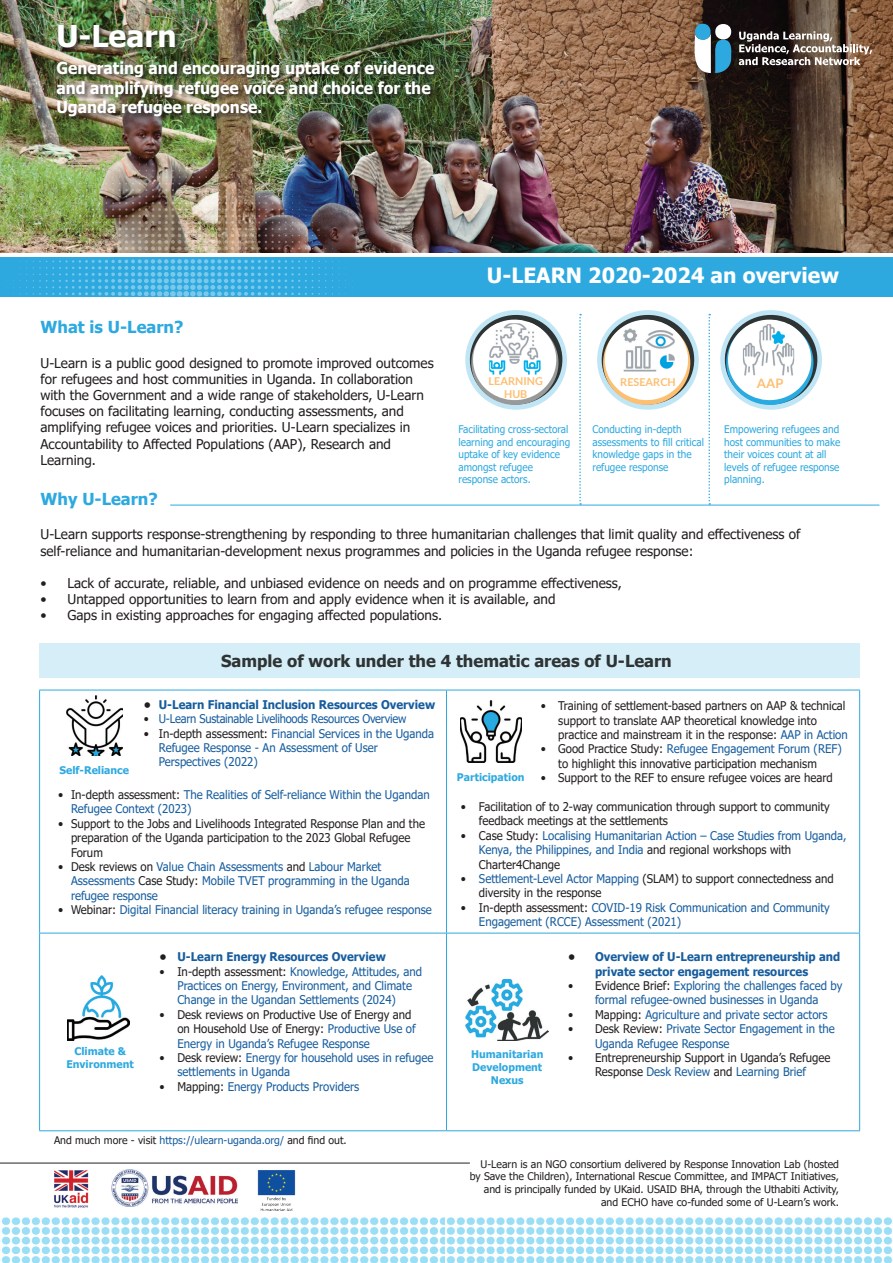
<style>
.page{position:relative;width:893px;height:1263px;background:#fff}
.page>*{position:absolute;margin:0;border:0;box-sizing:border-box;transform-origin:0 0}
.t1{font:700 30px "Tahoma";color:#fff}
.t2{font:700 21px "Tahoma";color:#fff}
.t3{font:700 16.5px/19.8px "Tahoma";color:#fff;scale:.95 1}
.t4{font:700 16.5px "Tahoma";color:#2e3333}
.t5{font:700 16.5px "Tahoma";color:#2ea9e0}
.t6{font:13.5px/16.2px "Tahoma";color:#231f20}
.t7{font:700 13.05px "Lato";color:#fdbf72}
.t8{font:12px/14.4px "Tahoma";color:#175d9e;scale:.95 1}
.t9{font:12px/14.4px "Tahoma";color:#231f20;scale:.95 1}
.t10{font:700 12px/14.4px "Tahoma";color:#175d9e;text-align:center;scale:.95 1}
.t11{font:12px "Tahoma";letter-spacing:-.02em;color:#175d9e;scale:.93 1}
.t12{font:700 10.8px/13px "Lato";color:#fdbf72;text-align:center}
.t13{font:10.5px/12.6px "Tahoma";color:#231f20;text-align:right}
.t14{font:10.5px/12.6px "Tahoma";color:#2ea9e0;scale:.95 1}
.t15{font:700 10.5px/12.6px "Tahoma";color:#2ea9e0;text-align:center}
.s1{color:#231f20}
.s2{color:#175d9e}
</style>
<div class="page">
<img style="left:0;top:0;width:893px;height:252px">
<div style="left:0;top:257px;width:893px;height:39px;background:#2ea9e0"></div>
<div style="left:39px;top:643px;width:821px;height:34px;background:#d6eef8"></div>
<svg style="left:7px;top:242px;width:7px;height:7px"></svg>
<svg style="left:346px;top:242px;width:7px;height:7px"></svg>
<img style="left:20px;top:157px;width:313px;height:140px">
<svg style="left:690px;top:21px;width:182px;height:52px;background:#6a6561"></svg>
<hr style="left:170px;top:505px;width:709px;height:1px;background:#2ea9e0">
<svg style="left:465px;top:310px;width:102px;height:100px"></svg>
<img style="left:489px;top:323px;width:52px;height:52px">
<svg style="left:597px;top:310px;width:102px;height:100px"></svg>
<img style="left:623px;top:329px;width:52px;height:42px">
<svg style="left:720px;top:310px;width:102px;height:100px"></svg>
<img style="left:743px;top:324px;width:51px;height:51px">
<svg style="left:579px;top:314px;width:2px;height:191px"></svg>
<svg style="left:708px;top:314px;width:2px;height:191px"></svg>
<img style="left:0;top:1218px;width:893px;height:45px">
<img style="left:112px;top:1169px;width:125px;height:37px">
<img style="left:54px;top:1170px;width:35px;height:38px">
<hr style="left:0;top:1163px;width:470px;height:1px;background:#231f20">
<div style="left:55px;top:59px;width:386px;height:65px;background:#231f20;opacity:.75"></div>
<div style="left:56px;top:23px;width:127px;height:32px;background:#231f20;opacity:.75"></div>
<hr style="left:39px;top:690px;width:407px;height:1px;background:#2ea9e0">
<hr style="left:39px;top:690px;width:1px;height:243px;background:#2ea9e0">
<hr style="left:446px;top:690px;width:414px;height:1px;background:#2ea9e0">
<hr style="left:446px;top:690px;width:1px;height:243px;background:#2ea9e0">
<hr style="left:859px;top:690px;width:1px;height:243px;background:#2ea9e0">
<hr style="left:39px;top:933px;width:407px;height:1px;background:#2ea9e0">
<hr style="left:39px;top:933px;width:1px;height:197px;background:#2ea9e0">
<hr style="left:446px;top:933px;width:414px;height:1px;background:#2ea9e0">
<hr style="left:446px;top:933px;width:1px;height:197px;background:#2ea9e0">
<hr style="left:859px;top:933px;width:1px;height:197px;background:#2ea9e0">
<hr style="left:39px;top:1130px;width:407px;height:1px;background:#2ea9e0">
<hr style="left:446px;top:1130px;width:414px;height:1px;background:#2ea9e0">
<img style="left:67px;top:696px;width:55px;height:60px">
<img style="left:67px;top:976px;width:62px;height:64px">
<img style="left:460px;top:700px;width:61px;height:63px">
<img style="left:466px;top:980px;width:83px;height:61px">
<img style="left:257px;top:1170px;width:39px;height:40px">
<h1 class="t1" style="left:56px;top:15px;width:122px">U-Learn</h1>
<h3 class="t3" style="left:56px;top:59px;width:399px">Generating and encouraging uptake of evidence and amplifying refugee voice and choice for the<br>Uganda refugee response.</h3>
<h2 class="t2" style="left:487px;top:260px;width:354px">U-LEARN 2020-2024 an overview</h2>
<h3 class="t5" style="left:40px;top:316px;width:144px">What is U-Learn?</h3>
<p class="t6" style="left:40px;top:355px;width:395px">U-Learn is a public good designed to promote improved outcomes for refugees and host communities in Uganda. In collaboration with the Government and a wide range of stakeholders, U-Learn focuses on facilitating learning, conducting assessments, and amplifying refugee voices and priorities. U-Learn specializes in Accountability to Affected Populations (AAP), Research and Learning.</p>
<h3 class="t5" style="left:40px;top:488px;width:119px">Why U-Learn?</h3>
<p class="t6" style="left:40px;top:527px;width:761px">U-Learn supports response-strengthening by responding to three humanitarian challenges that limit quality and effectiveness of self-reliance and humanitarian-development nexus programmes and policies in the Uganda refugee response:</p>
<p class="t6" style="left:40px;top:576px;width:583px">• Lack of accurate, reliable, and unbiased evidence on needs and on programme effectiveness,</p>
<p class="t6" style="left:40px;top:592px;width:516px">• Untapped opportunities to learn from and apply evidence when it is available, and</p>
<p class="t6" style="left:40px;top:608px;width:403px">• Gaps in existing approaches for engaging affected populations.</p>
<p class="t12" style="left:489px;top:374px;width:56px">LEARNING<br>HUB</p>
<p class="t12" style="left:620px;top:376px;width:57px">RESEARCH</p>
<p class="t7" style="left:757px;top:376px;width:28px">AAP</p>
<p class="t14" style="left:458px;top:423px;width:119px">Facilitating cross-sectoral learning and encouraging uptake of key evidence amongst refugee response actors.</p>
<p class="t14" style="left:592px;top:423px;width:119px">Conducting in-depth assessments to fill critical knowledge gaps in the refugee response</p>
<p class="t14" style="left:724px;top:423px;width:124px">Empowering refugees and host communities to make their voices count at all levels of refugee response planning.</p>
<h3 class="t4" style="left:221px;top:649px;width:452px">Sample of work under the 4 thematic areas of U-Learn</h3>
<p class="t10" style="left:144px;top:698px;width:308px"><span class="s1">•</span> U-Learn Financial Inclusion Resources Overview</p>
<p class="t11" style="left:144px;top:711px;width:284px"><span class="s1">•</span> U-Learn Sustainable Livelihoods Resources Overview</p>
<p class="t8" style="left:159px;top:727px;width:291px;text-indent:-15px"><span class="s1">• In-depth assessment:</span> Financial Services in the Uganda<br>Refugee Response - An Assessment of User<br>Perspectives (2022)</p>
<p class="t15" style="left:59px;top:764px;width:71px">Self-Reliance</p>
<p class="t8" style="left:71px;top:788px;width:379px;text-indent:-13px"><span class="s1">• In-depth assessment:</span> The Realities of Self-reliance Within the Ugandan<br>Refugee Context (2023)</p>
<p class="t9" style="left:71px;top:817px;width:374px;text-indent:-13px">• Support to the Jobs and Livelihoods Integrated Response Plan and the preparation of the Uganda participation to the 2023 Global Refugee<br>Forum</p>
<p class="t8" style="left:71px;top:860px;width:358px;text-indent:-13px"><span class="s1">• Desk reviews on</span> Value Chain Assessments <span class="s1">and</span> Labour Market<br>Assessments <span class="s1">Case Study:</span> Mobile TVET programming in the Uganda refugee response</p>
<p class="t8" style="left:58px;top:903px;width:395px"><span class="s1">• Webinar:</span> Digital Financial literacy training in Uganda’s refugee response</p>
<p class="t10" style="left:159px;top:950px;width:240px"><span class="s1">•</span> U-Learn Energy Resources Overview</p>
<p class="t8" style="left:177px;top:964px;width:259px;text-indent:-18px"><span class="s1">• In-depth assessment:</span> Knowledge, Attitudes, and<br>Practices on Energy, Environment, and Climate<br>Change in the Ugandan Settlements (2024)</p>
<p class="t9" style="left:177px;top:1008px;width:252px;text-indent:-18px">• Desk reviews on Productive Use of Energy and on Household Use of Energy: <span class="s2">Productive Use of<br>Energy in Uganda’s Refugee Response</span></p>
<p class="t8" style="left:177px;top:1051px;width:271px;text-indent:-18px"><span class="s1">• Desk review:</span> Energy for household uses in refugee settlements in Uganda</p>
<p class="t8" style="left:159px;top:1080px;width:212px"><span class="s1">• Mapping:</span> Energy Products Providers</p>
<p class="t15" style="left:66px;top:1045px;width:69px">Climate &amp;<br>Environment</p>
<p class="t13" style="left:54px;top:1135px;width:294px">And much more - visit <span class="s2">https://ulearn-uganda.org/</span> and find out.</p>
<p class="t9" style="left:558px;top:699px;width:306px;text-indent:-17px">• Training of settlement-based partners on AAP &amp; technical support to translate AAP theoretical knowledge into practice and mainstream it in the response: <span class="s2">AAP in Action</span></p>
<p class="t9" style="left:558px;top:742px;width:300px;text-indent:-17px">• Good Practice Study: <span class="s2">Refugee Engagement Forum (REF) </span>to highlight this innovative participation mechanism</p>
<p class="t9" style="left:541px;top:771px;width:309px">• Support to the REF to ensure refugee voices are heard</p>
<p class="t9" style="left:479px;top:800px;width:371px;text-indent:-18px">• Facilitation of to 2-way communication through support to community feedback meetings at the settlements</p>
<p class="t8" style="left:479px;top:829px;width:388px;text-indent:-18px"><span class="s1">• Case Study:</span> Localising Humanitarian Action – Case Studies from Uganda,<br>Kenya, the Philippines, and India <span class="s1">and regional workshops with<br>Charter4Change</span></p>
<p class="t9" style="left:479px;top:872px;width:375px;text-indent:-18px">• <span class="s2">Settlement-Level Actor Mapping</span> (SLAM) to support connectedness and diversity in the response</p>
<p class="t8" style="left:479px;top:901px;width:371px;text-indent:-18px"><span class="s1">• In-depth assessment:</span> COVID-19 Risk Communication and Community<br>Engagement (RCCE) Assessment (2021)</p>
<p class="t10" style="left:568px;top:950px;width:288px"><span class="s1">•</span> Overview of U-Learn entrepreneurship and private sector engagement resources</p>
<p class="t8" style="left:568px;top:979px;width:290px;text-align:center"><span class="s1">• Evidence Brief:</span> Exploring the challenges faced by formal refugee-owned businesses in Uganda</p>
<p class="t8" style="left:568px;top:1008px;width:275px"><span class="s1">• Mapping:</span> Agriculture and private sector actors</p>
<p class="t8" style="left:595px;top:1022px;width:254px;text-indent:-27px"><span class="s1">• Desk Review:</span> Private Sector Engagement in the<br>Uganda Refugee Response</p>
<p class="t9" style="left:568px;top:1051px;width:278px;text-align:center">• Entrepreneurship Support in Uganda’s Refugee<br>Response <span class="s2">Desk Review</span> and <span class="s2">Learning Brief</span></p>
<p class="t15" style="left:457px;top:771px;width:69px">Participation</p>
<p class="t15" style="left:471px;top:1049px;width:74px">Humanitarian<br>Development<br>Nexus</p>
<p class="t13" style="left:470px;top:1158px;width:371px">U-Learn is an NGO consortium delivered by Response Innovation Lab (hosted by Save the Children), International Rescue Committee, and IMPACT Initiatives, and is principally funded by UKaid. USAID BHA, through the Uthabiti Activity, and ECHO have co-funded some of U-Learn’s work.</p>
</div>
